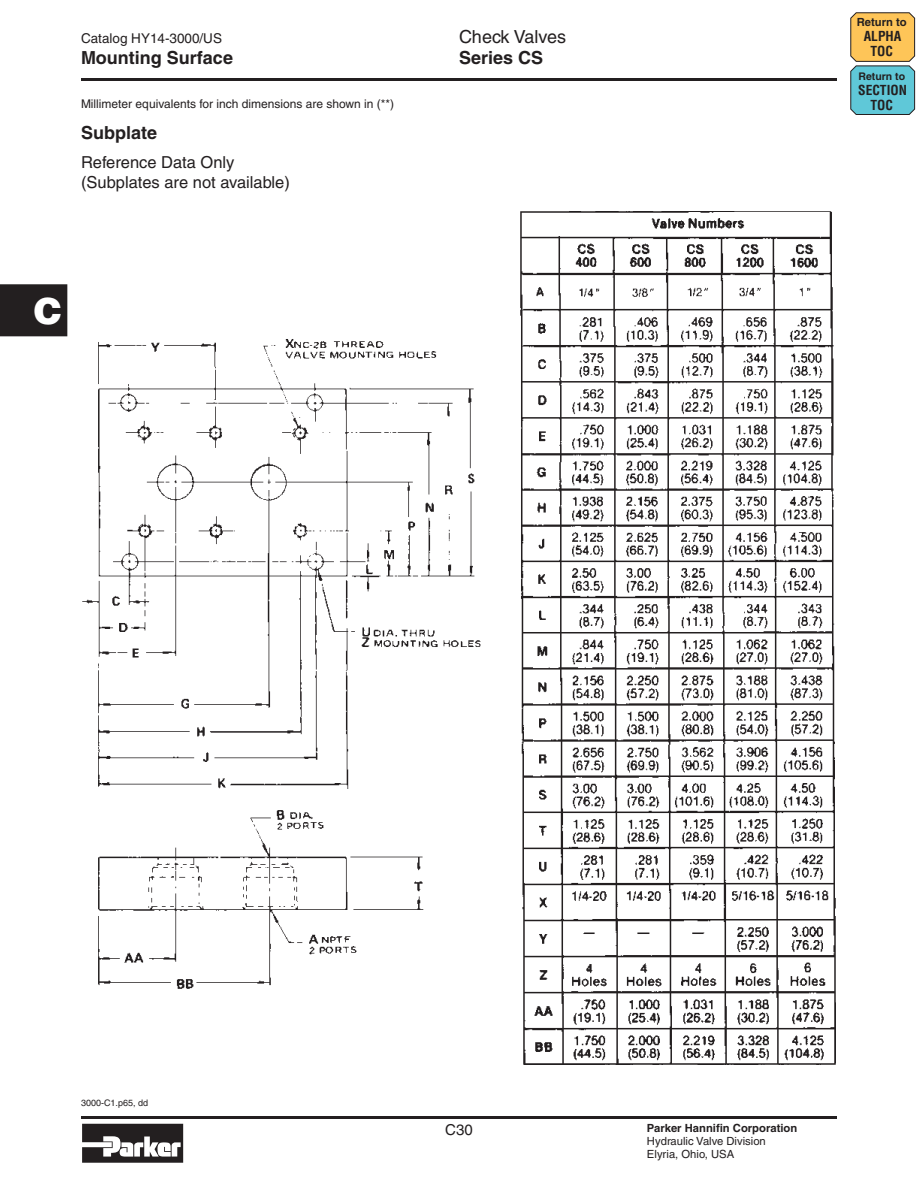
<style>
.page{position:relative;width:918px;height:1188px;background:#fff}
.page>*{position:absolute;margin:0;border:0;box-sizing:border-box;transform-origin:0 0}
.t1{font:900 36px "Helvetica";color:#fff}
.t2{font:700 18px "Helvetica";color:#231f20}
.t3{font:18px "Helvetica";color:#231f20}
.t4{font:16.5px/19.8px "Helvetica";color:#231f20}
.t5{font:15px "Helvetica";color:#231f20}
.t6{font:13.5px "Helvetica";color:#231f20}
.t7{font:700 condensed 13.5px/15px "Helvetica";color:#231f20;text-align:center}
.t8{font:12px "Helvetica";color:#231f20}
.t9{font:11.25px/12.8px "Helvetica";color:#231f20}
.t10{font:700 11.25px "Helvetica";color:#231f20}
.t11{font:700 10.5px "Helvetica";color:#231f20}
.t12{font:9px "Helvetica";color:#231f20}
</style>
<div class="page">
<hr style="left:81px;top:1116px;width:756px;height:3px;background:#231f20">
<svg style="left:82px;top:1124px;width:101px;height:39px"></svg>
<hr style="left:81px;top:78px;width:756px;height:3px;background:#231f20">
<div style="left:0;top:284px;width:67px;height:52px;background:#231f20"></div>
<svg style="left:850px;top:12px;width:65px;height:103px;background:#aabf96"></svg>
<img style="left:82px;top:212px;width:754px;height:853px">
<p class="t6" style="left:81px;top:30px;width:143px">Catalog HY14-3000/US</p>
<h2 class="t3" style="left:459px;top:26px;width:109px">Check Valves</h2>
<h2 class="t2" style="left:81px;top:47px;width:154px">Mounting Surface</h2>
<h2 class="t2" style="left:459px;top:47px;width:86px">Series CS</h2>
<p class="t8" style="left:81px;top:97px;width:315px">Millimeter equivalents for inch dimensions are shown in (**)</p>
<h2 class="t2" style="left:81px;top:122px;width:78px">Subplate</h2>
<h3 class="t4" style="left:81px;top:152px;width:210px">Reference Data Only (Subplates are not available)</h3>
<h1 class="t1" style="left:34px;top:287px;width:30px">C</h1>
<p class="t10" style="left:857px;top:16px;width:51px">Return to</p>
<p class="t7" style="left:864px;top:29px;width:39px">ALPHA<br>TOC</p>
<p class="t11" style="left:858px;top:70px;width:48px">Return to</p>
<p class="t7" style="left:858px;top:83px;width:50px">SECTION<br>TOC</p>
<p class="t12" style="left:81px;top:1098px;width:69px">3000-C1.p65, dd</p>
<p class="t5" style="left:445px;top:1121px;width:29px">C30</p>
<p class="t10" style="left:647px;top:1121px;width:152px">Parker Hannifin Corporation</p>
<p class="t9" style="left:647px;top:1135px;width:120px">Hydraulic Valve Division<br>Elyria, Ohio, USA</p>
</div>
